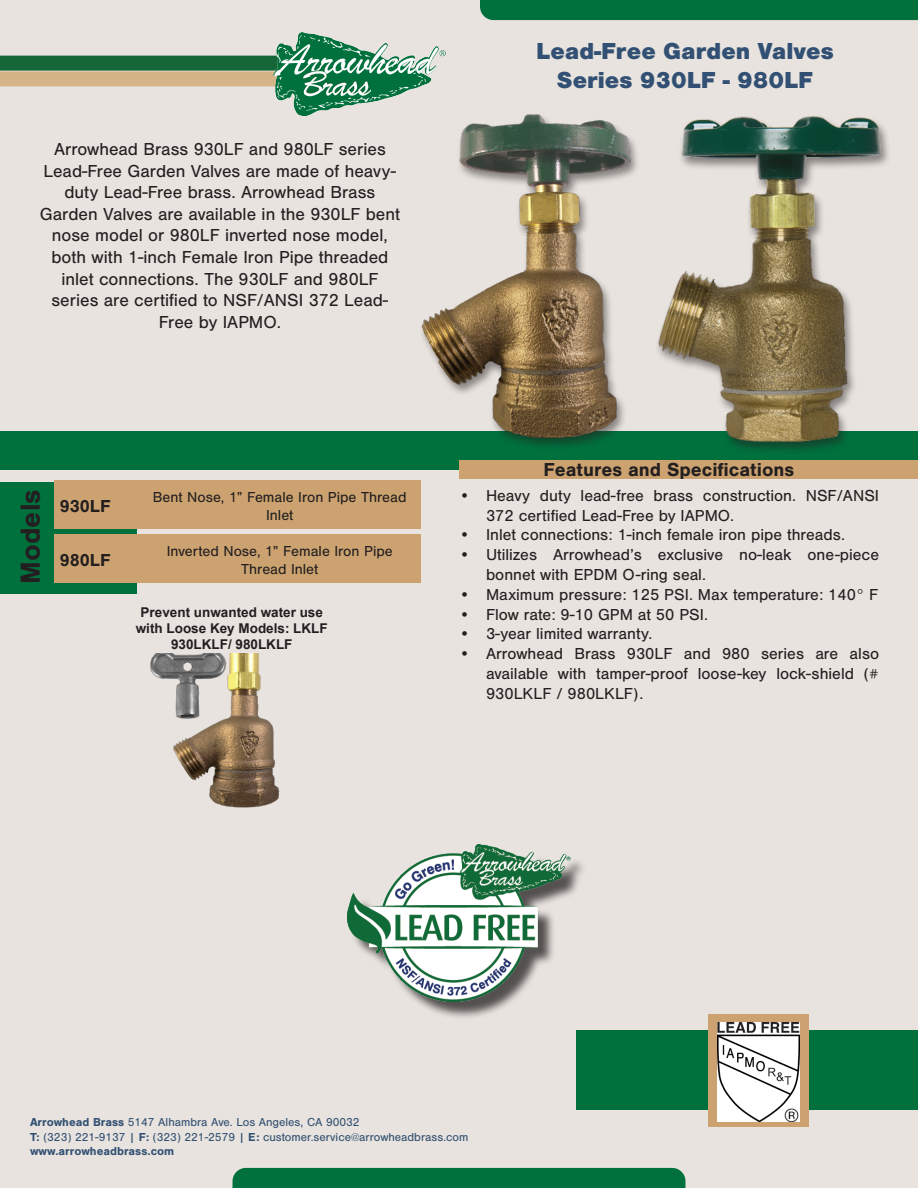
<style>
.page{position:relative;width:918px;height:1188px;background:#e8e3de}
.page>*{position:absolute;margin:0;border:0;box-sizing:border-box;transform-origin:0 0}
.t1{font:700 28.5px "Nimbus San";color:#231f20}
.t2{font:900 24px "Nimbus San";color:#325073}
.t3{font:700 19.5px "Nimbus San";color:#231f20}
.t4{font:18px/21.6px "Nimbus San";color:#231f20;text-align:center}
.t5{font:700 18px "Nimbus San";color:#231f20}
.t6{font:16.5px/19.8px "Nimbus San";color:#231f20}
.t7{font:15px/18px "Nimbus San";color:#231f20;text-align:center}
.t8{font:700 13.5px/16.2px "Arial";color:#231f20;text-align:center}
.t9{font:12px/14.4px "Nimbus San";color:#325073}
.s1{font-weight:700}
</style>
<div class="page">
<div style="left:233px;top:1168px;width:452px;height:20px;background:#00703d"></div>
<div style="left:0;top:431px;width:918px;height:39px;background:#00703d"></div>
<div style="left:459px;top:461px;width:459px;height:18px;background:#cca370"></div>
<div style="left:577px;top:1031px;width:341px;height:79px;background:#00703d"></div>
<div style="left:708px;top:1014px;width:101px;height:112px;background:#cca370"></div>
<div style="left:0;top:482px;width:136px;height:112px;background:#00703d"></div>
<div style="left:54px;top:480px;width:366px;height:49px;background:#cca370"></div>
<div style="left:54px;top:534px;width:366px;height:49px;background:#cca370"></div>
<div style="left:480px;top:0;width:438px;height:20px;background:#00703d"></div>
<div style="left:0;top:71px;width:298px;height:15px;background:#d4b588"></div>
<div style="left:0;top:56px;width:299px;height:15px;background:#166737"></div>
<img style="left:274px;top:32px;width:171px;height:84px">
<img style="left:687px;top:116px;width:202px;height:334px">
<div style="left:418px;top:114px;width:223px;height:337px;background:#231f20;opacity:.5"></div>
<img style="left:390px;top:110px;width:297px;height:331px">
<img style="left:718px;top:1023px;width:82px;height:98px">
<img style="left:151px;top:654px;width:129px;height:154px">
<div style="left:350px;top:847px;width:238px;height:173px;background:#231f20;opacity:.75"></div>
<img style="left:348px;top:845px;width:222px;height:156px">
<p class="t4" style="left:40px;top:139px;width:362px">Arrowhead Brass 930LF and 980LF series Lead-Free Garden Valves are made of heavy&shy;duty Lead-Free brass. Arrowhead Brass Garden Valves are available in the 930LF bent nose model or 980LF inverted nose model, both with 1-inch Female Iron Pipe threaded inlet connections. The 930LF and 980LF series are certified to NSF/ANSI 372 Lead-Free by IAPMO.</p>
<p class="t1" style="left:14px;top:584px;width:96px;rotate:-90deg">Models</p>
<p class="t5" style="left:60px;top:496px;width:52px">930LF</p>
<p class="t7" style="left:153px;top:488px;width:255px">Bent Nose, 1” Female Iron Pipe Thread<br>Inlet</p>
<p class="t5" style="left:60px;top:550px;width:52px">980LF</p>
<p class="t7" style="left:167px;top:542px;width:228px">Inverted Nose, 1” Female Iron Pipe<br>Thread Inlet</p>
<p class="t8" style="left:136px;top:604px;width:194px">Prevent unwanted water use with Loose Key Models: LKLF<br>930LKLF/ 980LKLF</p>
<p class="t2" style="left:536px;top:38px;width:299px">Lead-Free Garden Valves</p>
<p class="t2" style="left:557px;top:67px;width:258px">Series 930LF - 980LF</p>
<p class="t3" style="left:544px;top:459px;width:252px">Features and Specifications</p>
<p class="t6" style="left:486px;top:486px;width:395px;text-indent:-27px">• Heavy duty lead-free brass construction. NSF/ANSI<br>372 certified Lead-Free by IAPMO.</p>
<p class="t6" style="left:459px;top:525px;width:387px">• Inlet connections: 1-inch female iron pipe threads.</p>
<p class="t6" style="left:486px;top:545px;width:395px;text-indent:-27px">• Utilizes Arrowhead’s exclusive no-leak one-piece bonnet with EPDM O-ring seal.</p>
<p class="t6" style="left:459px;top:585px;width:421px">• Maximum pressure: 125 PSI. Max temperature: 140° F</p>
<p class="t6" style="left:459px;top:605px;width:251px">• Flow rate: 9-10 GPM at 50 PSI.</p>
<p class="t6" style="left:459px;top:624px;width:195px">• 3-year limited warranty.</p>
<p class="t6" style="left:486px;top:644px;width:395px;text-align:justify;text-indent:-27px">• Arrowhead Brass 930LF and 980 series are also available with tamper-proof loose-key lock-shield (# 930LKLF / 980LKLF).</p>
<p class="t9" style="left:30px;top:1115px;width:440px"><span class="s1">Arrowhead Brass</span> 5147 Alhambra Ave. Los Angeles, CA 90032<br><span class="s1">T:</span> (323) 221-9137 | <span class="s1">F:</span> (323) 221-2579 | <span class="s1">E:</span> customer.service@arrowheadbrass.com <span class="s1">www.arrowheadbrass.com</span></p>
</div>
